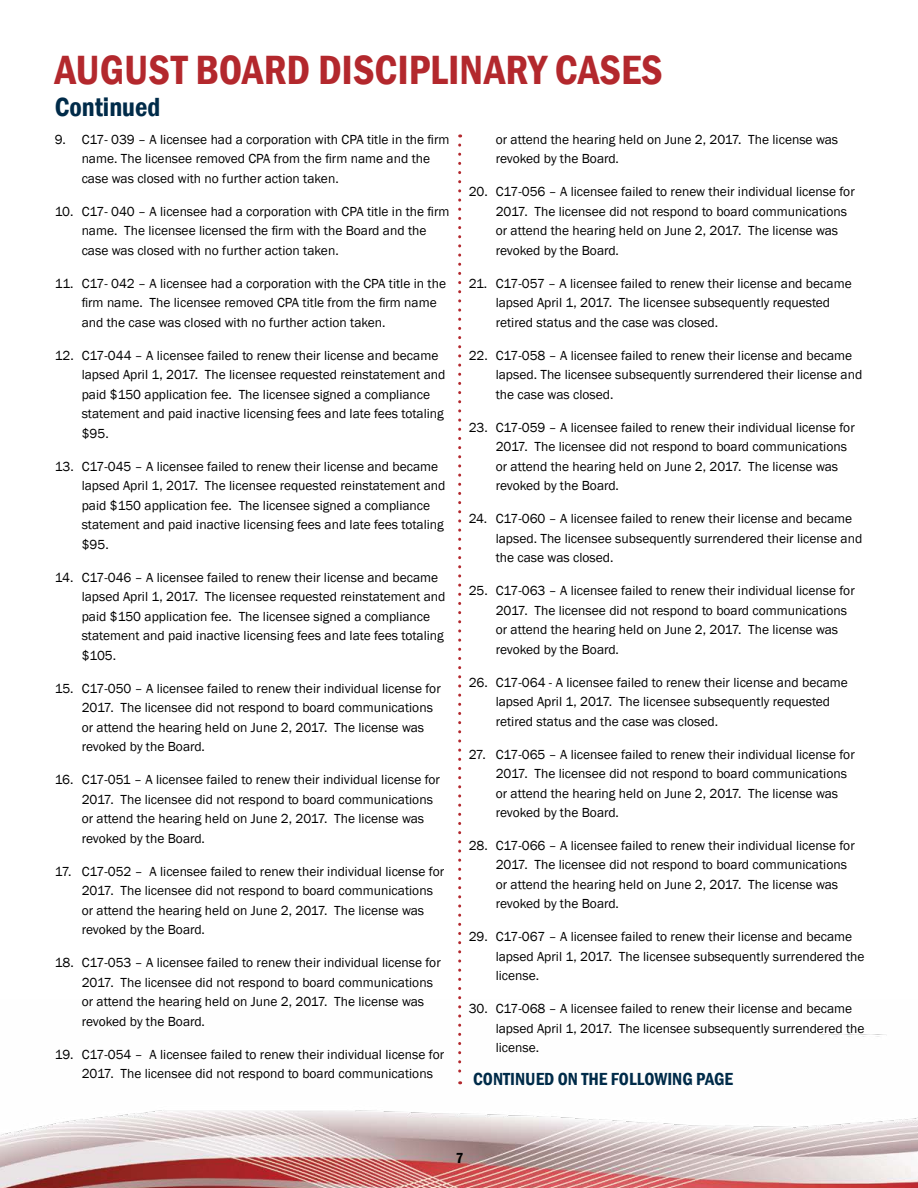
<style>
.page{position:relative;width:918px;height:1188px;background:#fff}
.page>*{position:absolute;margin:0;border:0;box-sizing:border-box;transform-origin:0 0}
.t1{font:600 condensed 42px "Franklin Gothic";color:#b3282d}
.t2{font:600 condensed 27px "Franklin Gothic";color:#002b49}
.t3{font:600 condensed 18px "Franklin Gothic";color:#002b49}
.t4{font:600 condensed 15px "Franklin Gothic";color:#000}
.t5{font:13.5px/19.5px "Franklin Gothic";color:#000}
</style>
<div class="page">
<img style="left:1px;top:1006px;width:917px;height:182px">
<svg style="left:458px;top:145px;width:3px;height:939px"></svg>
<h1 class="t1" style="left:55px;top:42px;width:609px">AUGUST BOARD DISCIPLINARY CASES</h1>
<h2 class="t2" style="left:55px;top:89px;width:107px">Continued</h2>
<p class="t5" style="left:82px;top:130px;width:369px;text-indent:-27px">9. C17- 039 – A licensee had a corporation with CPA title in the firm name. The licensee removed CPA from the firm name and the case was closed with no further action taken.</p>
<p class="t5" style="left:82px;top:202px;width:369px;text-indent:-27px">10. C17- 040 – A licensee had a corporation with CPA title in the firm name. The licensee licensed the firm with the Board and the case was closed with no further action taken.</p>
<p class="t5" style="left:82px;top:274px;width:366px;text-indent:-27px">11. C17- 042 – A licensee had a corporation with the CPA title in the firm name. The licensee removed CPA title from the firm name and the case was closed with no further action taken.</p>
<p class="t5" style="left:82px;top:346px;width:365px;text-indent:-27px">12. C17-044 – A licensee failed to renew their license and became lapsed April 1, 2017. The licensee requested reinstatement and paid $150 application fee. The licensee signed a compliance statement and paid inactive licensing fees and late fees totaling $95.</p>
<p class="t5" style="left:82px;top:457px;width:365px;text-indent:-27px">13. C17-045 – A licensee failed to renew their license and became lapsed April 1, 2017. The licensee requested reinstatement and paid $150 application fee. The licensee signed a compliance statement and paid inactive licensing fees and late fees totaling $95.</p>
<p class="t5" style="left:82px;top:568px;width:365px;text-indent:-27px">14. C17-046 – A licensee failed to renew their license and became lapsed April 1, 2017. The licensee requested reinstatement and paid $150 application fee. The licensee signed a compliance statement and paid inactive licensing fees and late fees totaling $105.</p>
<p class="t5" style="left:82px;top:679px;width:361px;text-indent:-27px">15. C17-050 – A licensee failed to renew their individual license for 2017. The licensee did not respond to board communications or attend the hearing held on June 2, 2017. The license was revoked by the Board.</p>
<p class="t5" style="left:82px;top:770px;width:360px;text-indent:-27px">16. C17-051 – A licensee failed to renew their individual license for 2017. The licensee did not respond to board communications or attend the hearing held on June 2, 2017. The license was revoked by the Board.</p>
<p class="t5" style="left:82px;top:862px;width:364px;text-indent:-27px">17. C17-052 – A licensee failed to renew their individual license for 2017. The licensee did not respond to board communications or attend the hearing held on June 2, 2017. The license was revoked by the Board.</p>
<p class="t5" style="left:82px;top:953px;width:361px;text-indent:-27px">18. C17-053 – A licensee failed to renew their individual license for 2017. The licensee did not respond to board communications or attend the hearing held on June 2, 2017. The license was revoked by the Board.</p>
<p class="t5" style="left:82px;top:1045px;width:364px;text-indent:-27px">19. C17-054 – A licensee failed to renew their individual license for<br>2017. The licensee did not respond to board communications</p>
<p class="t5" style="left:496px;top:130px;width:344px">or attend the hearing held on June 2, 2017. The license was revoked by the Board.</p>
<p class="t5" style="left:496px;top:182px;width:361px;text-indent:-27px">20. C17-056 – A licensee failed to renew their individual license for 2017. The licensee did not respond to board communications or attend the hearing held on June 2, 2017. The license was revoked by the Board.</p>
<p class="t5" style="left:496px;top:274px;width:358px;text-indent:-27px">21. C17-057 – A licensee failed to renew their license and became lapsed April 1, 2017. The licensee subsequently requested retired status and the case was closed.</p>
<p class="t5" style="left:496px;top:346px;width:368px;text-indent:-27px">22. C17-058 – A licensee failed to renew their license and became lapsed. The licensee subsequently surrendered their license and the case was closed.</p>
<p class="t5" style="left:496px;top:418px;width:361px;text-indent:-27px">23. C17-059 – A licensee failed to renew their individual license for 2017. The licensee did not respond to board communications or attend the hearing held on June 2, 2017. The license was revoked by the Board.</p>
<p class="t5" style="left:496px;top:509px;width:368px;text-indent:-27px">24. C17-060 – A licensee failed to renew their license and became lapsed. The licensee subsequently surrendered their license and the case was closed.</p>
<p class="t5" style="left:496px;top:581px;width:361px;text-indent:-27px">25. C17-063 – A licensee failed to renew their individual license for 2017. The licensee did not respond to board communications or attend the hearing held on June 2, 2017. The license was revoked by the Board.</p>
<p class="t5" style="left:496px;top:673px;width:354px;text-indent:-27px">26. C17-064 - A licensee failed to renew their license and became lapsed April 1, 2017. The licensee subsequently requested retired status and the case was closed.</p>
<p class="t5" style="left:496px;top:745px;width:361px;text-indent:-27px">27. C17-065 – A licensee failed to renew their individual license for 2017. The licensee did not respond to board communications or attend the hearing held on June 2, 2017. The license was revoked by the Board.</p>
<p class="t5" style="left:496px;top:836px;width:361px;text-indent:-27px">28. C17-066 – A licensee failed to renew their individual license for 2017. The licensee did not respond to board communications or attend the hearing held on June 2, 2017. The license was revoked by the Board.</p>
<p class="t5" style="left:496px;top:928px;width:370px;text-indent:-27px">29. C17-067 – A licensee failed to renew their license and became lapsed April 1, 2017. The licensee subsequently surrendered the license.</p>
<p class="t5" style="left:496px;top:999px;width:370px;text-indent:-27px">30. C17-068 – A licensee failed to renew their license and became lapsed April 1, 2017. The licensee subsequently surrendered the license.</p>
<h3 class="t3" style="left:473px;top:1067px;width:261px">CONTINUED ON THE FOLLOWING PAGE</h3>
<p class="t4" style="left:456px;top:1148px;width:9px">7</p>
</div>
